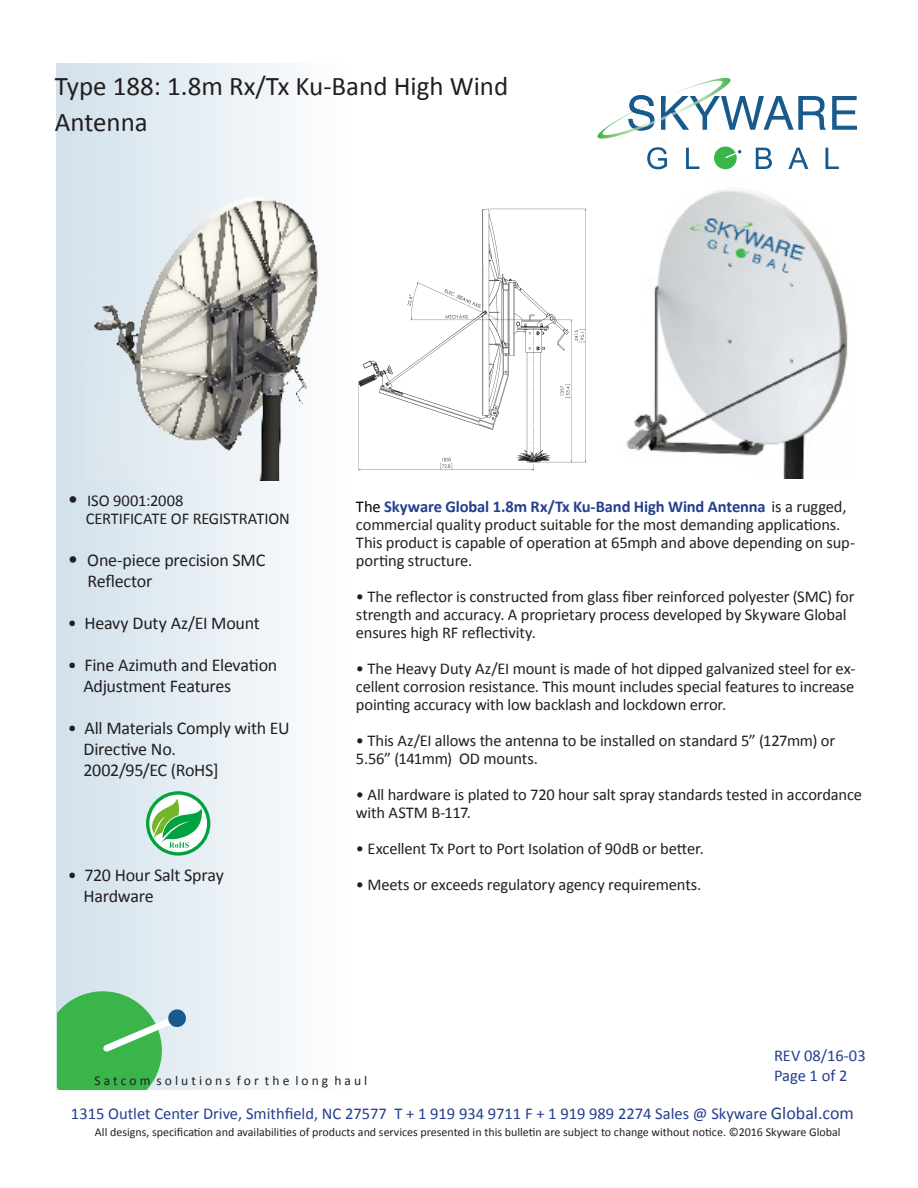
<style>
.page{position:relative;width:918px;height:1188px;background:#fff}
.page>*{position:absolute;margin:0;border:0;box-sizing:border-box;transform-origin:0 0}
.t1{font:27px "Calibri";color:#231f20}
.t2{font:18px "Calibri";letter-spacing:-.015em;color:#231f20}
.t3{font:16.5px/18px "Calibri";letter-spacing:-.01em;color:#231f20}
.t4{font:16.5px/19.8px "Calibri";color:#253f8e}
.t5{font:13.5px "Calibri";color:#231f20}
.t6{font:12px "Calibri";color:#231f20}
.s1{font-size:21px}
.s2{color:#000}
.s3{font-weight:700;color:#253f8e}
.s4{font-size:18px}
</style>
<div class="page">
<svg style="left:597px;top:78px;width:260px;height:61px"></svg>
<svg style="left:647px;top:147px;width:192px;height:22px"></svg>
<div style="left:56px;top:64px;width:296px;height:1026px;background:linear-gradient(to right,#d1e1eb,#fefefe)"></div>
<svg style="left:57px;top:991px;width:130px;height:98px;background:#6dc47e"></svg>
<svg style="left:146px;top:791px;width:64px;height:65px"></svg>
<img style="left:358px;top:208px;width:229px;height:263px">
<img style="left:626px;top:189px;width:222px;height:289px">
<img style="left:85px;top:193px;width:240px;height:287px">
<p class="t1" style="left:55px;top:69px;width:455px">Type 188: 1.8m Rx/Tx Ku-Band High Wind</p>
<p class="t1" style="left:55px;top:105px;width:95px">Antenna</p>
<p class="t3" style="left:68px;top:492px;width:117px"><span class="s1">•</span> ISO 9001:2008</p>
<p class="t3" style="left:86px;top:510px;width:206px">CERTIFICATE OF REGISTRATION</p>
<p class="t2" style="left:68px;top:549px;width:199px"><span class="s1">•</span> One-piece precision SMC</p>
<p class="t2" style="left:87px;top:570px;width:67px">Reflector</p>
<p class="t2" style="left:68px;top:612px;width:193px">• Heavy Duty Az/EI Mount</p>
<p class="t2" style="left:68px;top:654px;width:211px">• Fine Azimuth and Elevation</p>
<p class="t2" style="left:84px;top:675px;width:149px">Adjustment Features</p>
<p class="t2" style="left:68px;top:717px;width:223px">• All Materials Comply with EU</p>
<p class="t2" style="left:84px;top:738px;width:94px">Directive No.</p>
<p class="t2" style="left:84px;top:759px;width:137px">2002/95/EC (RoHS]</p>
<p class="t2" style="left:68px;top:864px;width:157px">• 720 Hour Salt Spray</p>
<p class="t2" style="left:84px;top:885px;width:72px">Hardware</p>
<p class="t3" style="left:356px;top:498px;width:501px"><span class="s2">The</span> <span class="s3">Skyware Global 1.8m Rx/Tx Ku-Band High Wind Antenna</span> is a rugged, commercial quality product suitable for the most demanding applications.<br>This product is capable of operation at 65mph and above depending on sup&shy;porting structure.</p>
<p class="t3" style="left:356px;top:588px;width:500px">• The reflector is constructed from glass fiber reinforced polyester (SMC) for strength and accuracy. A proprietary process developed by Skyware Global ensures high RF reflectivity.</p>
<p class="t3" style="left:356px;top:660px;width:501px;text-align:justify">• The Heavy Duty Az/EI mount is made of hot dipped galvanized steel for ex&shy;cellent corrosion resistance. This mount includes special features to increase pointing accuracy with low backlash and lockdown error.</p>
<p class="t3" style="left:356px;top:732px;width:481px">• This Az/EI allows the antenna to be installed on standard 5” (127mm) or<br>5.56” (141mm) OD mounts.</p>
<p class="t3" style="left:356px;top:786px;width:508px">• All hardware is plated to 720 hour salt spray standards tested in accordance with ASTM B-117.</p>
<p class="t3" style="left:356px;top:840px;width:349px">• Excellent Tx Port to Port Isolation of 90dB or better.</p>
<p class="t3" style="left:356px;top:876px;width:347px">• Meets or exceeds regulatory agency requirements.</p>
<p class="t5" style="left:94px;top:1072px;width:274px">S a t c o m s o l u t i o n s f o r t h e l o n g h a u l</p>
<p class="t4" style="left:774px;top:1046px;width:93px">REV 08/16-03<br>Page 1 of 2</p>
<p class="t4" style="left:71px;top:1104px;width:785px">1315 Outlet Center Drive, Smithfield, NC 27577 T + 1 919 934 9711 F + 1 919 989 2274 Sales @ Skyware <span class="s4">Global.com</span></p>
<p class="t6" style="left:95px;top:1124px;width:747px">All designs, specification and availabilities of products and services presented in this bulletin are subject to change without notice. ©2016 Skyware Global</p>
</div>
